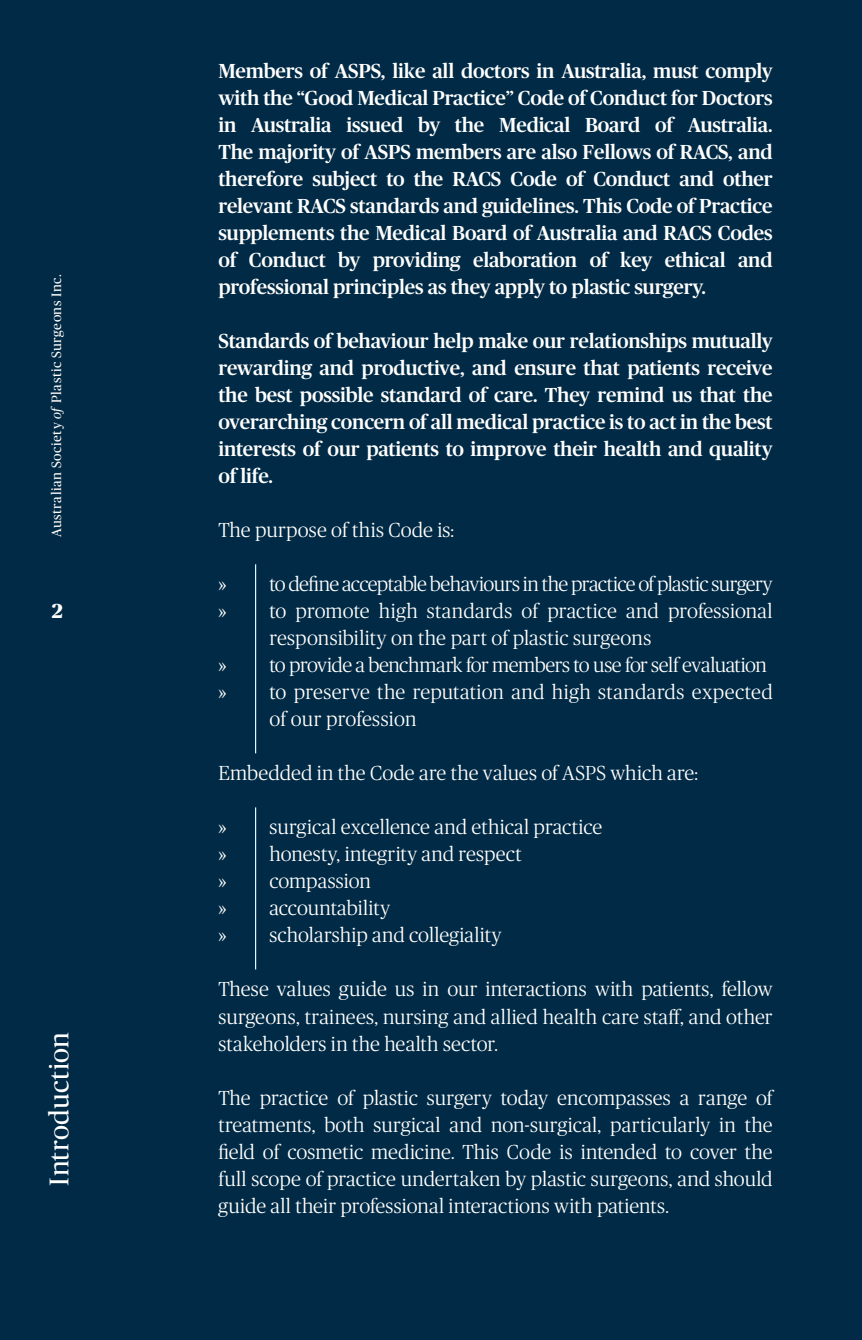
<style>
.page{position:relative;width:862px;height:1340px;background:#fff}
.page>*{position:absolute;margin:0;border:0;box-sizing:border-box;transform-origin:0 0}
._1st_Level_Heading{font:27px "Publico Headline";letter-spacing:.005em;color:#fff}
.Intro_Body_Text__10p{font:300 20.25px/27px "Publico Headline";color:#fff}
.Intro_Body_Text__10p-2{font:500 20.25px/27px "Publico Headline";letter-spacing:-.01em;color:#fff;text-align:justify}
.Intro_Body_Text__10p-3{font:300 20.25px "Publico Headline";letter-spacing:-.035em;color:#fff}
.Intro_Body_Text__10p-4{font:300 20.25px "Publico Headline";letter-spacing:-.025em;color:#fff}
.t1{font:800 20.25px "Publico Headline";color:#fff}
.t2{font:13.5px "Publico Headline";letter-spacing:.04em;color:#fff}
.s1{font-style:italic}
</style>
<div class="page">
<div style="left:0;top:0;width:861px;height:1339px;background:#002a45"></div>
<hr style="left:255px;top:564px;width:1px;height:189px;background:#fff">
<hr style="left:255px;top:807px;width:1px;height:162px;background:#fff">
<p class="t2" style="left:47px;top:537px;width:265px;rotate:-90deg">Australian Society <span class="s1">of</span> Plastic Surgeons Inc.</p>
<p class="t1" style="left:52px;top:596px;width:12px">2</p>
<p class="_1st_Level_Heading" style="left:40px;top:1185px;width:155px;rotate:-90deg">Introduction</p>
<p class="Intro_Body_Text__10p-2" style="left:218px;top:56px;width:555px">Members of ASPS, like all doctors in Australia, must comply with the “Good Medical Practice” Code of Conduct for Doctors in Australia issued by the Medical Board of Australia.<br>The majority of ASPS members are also Fellows of RACS, and therefore subject to the RACS Code of Conduct and other relevant RACS standards and guidelines. This Code of Practice supplements the Medical Board of Australia and RACS Codes of Conduct by providing elaboration of key ethical and professional principles as they apply to plastic surgery.</p>
<p class="Intro_Body_Text__10p-2" style="left:218px;top:326px;width:555px">Standards of behaviour help make our relationships mutually rewarding and productive, and ensure that patients receive the best possible standard of care. They remind us that the overarching concern of all medical practice is to act in the best interests of our patients to improve their health and quality of life.</p>
<p class="Intro_Body_Text__10p" style="left:218px;top:515px;width:237px">The purpose of this Code is:</p>
<p class="Intro_Body_Text__10p-3" style="left:218px;top:570px;width:555px">» to define acceptable behaviours in the practice of plastic surgery</p>
<p class="Intro_Body_Text__10p" style="left:269px;top:596px;width:504px;text-indent:-51px">» to promote high standards of practice and professional responsibility on the part of plastic surgeons</p>
<p class="Intro_Body_Text__10p-4" style="left:218px;top:651px;width:549px">» to provide a benchmark for members to use for self evaluation</p>
<p class="Intro_Body_Text__10p" style="left:269px;top:677px;width:504px;text-indent:-51px">» to preserve the reputation and high standards expected of our profession</p>
<p class="Intro_Body_Text__10p" style="left:218px;top:758px;width:481px">Embedded in the Code are the values of ASPS which are:</p>
<p class="Intro_Body_Text__10p" style="left:218px;top:812px;width:385px">» surgical excellence and ethical practice</p>
<p class="Intro_Body_Text__10p" style="left:218px;top:839px;width:305px">» honesty, integrity and respect</p>
<p class="Intro_Body_Text__10p" style="left:218px;top:866px;width:154px">» compassion</p>
<p class="Intro_Body_Text__10p" style="left:218px;top:893px;width:173px">» accountability</p>
<p class="Intro_Body_Text__10p" style="left:218px;top:920px;width:284px">» scholarship and collegiality</p>
<p class="Intro_Body_Text__10p" style="left:218px;top:974px;width:555px;text-align:justify">These values guide us in our interactions with patients, fellow surgeons, trainees, nursing and allied health care staff, and other stakeholders in the health sector.</p>
<p class="Intro_Body_Text__10p" style="left:218px;top:1082px;width:557px;text-align:justify">The practice of plastic surgery today encompasses a range of treatments, both surgical and non-surgical, particularly in the field of cosmetic medicine. This Code is intended to cover the full scope of practice undertaken by plastic surgeons, and should guide all their professional interactions with patients.</p>
</div>
